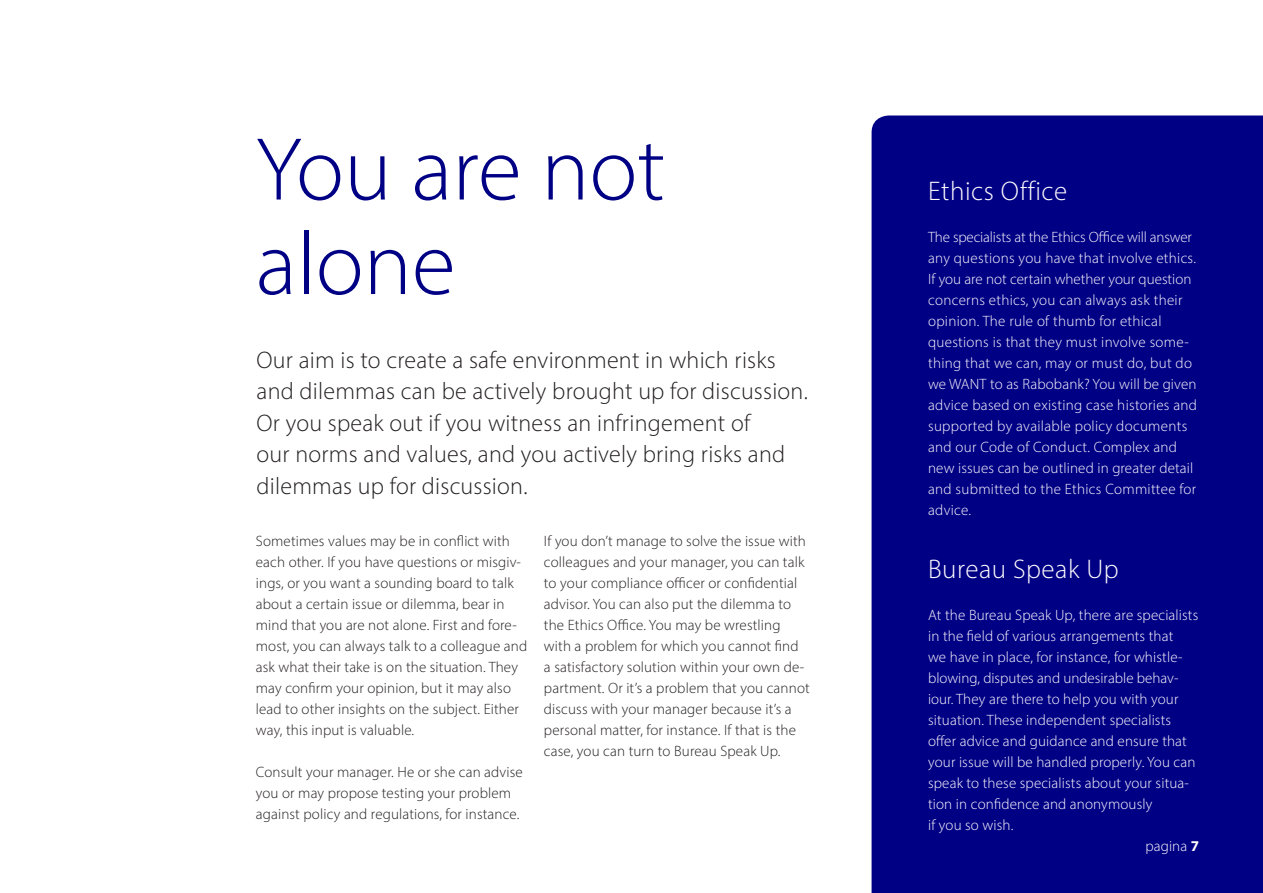
<style>
.page{position:relative;width:1263px;height:893px;background:#fff}
.page>*{position:absolute;margin:0;border:0;box-sizing:border-box;transform-origin:0 0}
.t1{font:300 90px/94.5px "Myriad Pro";color:#000085}
.t2{font:300 27px "Myriad Pro";letter-spacing:.02em;color:#fffdfe}
.t3{font:300 24px/31.5px "Myriad Pro";letter-spacing:.01em;color:#231f20}
.t4{font:300 15px/21px "Myriad Pro";letter-spacing:.01em;color:#fffdfe}
.t5{font:300 15px/21px "Myriad Pro";letter-spacing:.01em;color:#231f20}
.s1{font-weight:700}
</style>
<div class="page">
<div style="left:871px;top:116px;width:392px;height:777px;background:#000085"></div>
<p class="t1" style="left:256px;top:121px;width:411px">You are not alone</p>
<p class="t3" style="left:257px;top:344px;width:553px">Our aim is to create a safe environment in which risks and dilemmas can be actively brought up for discussion.<br>Or you speak out if you witness an infringement of<br>our norms and values, and you actively bring risks and dilemmas up for discussion.</p>
<p class="t5" style="left:256px;top:530px;width:273px">Sometimes values may be in conflict with each other. If you have questions or misgiv&shy;ings, or you want a sounding board to talk about a certain issue or dilemma, bear in mind that you are not alone. First and fore&shy;most, you can always talk to a colleague and ask what their take is on the situation. They may confirm your opinion, but it may also lead to other insights on the subject. Either way, this input is valuable.</p>
<p class="t5" style="left:256px;top:761px;width:268px">Consult your manager. He or she can advise you or may propose testing your problem against policy and regulations, for instance.</p>
<p class="t5" style="left:544px;top:530px;width:267px">If you don’t manage to solve the issue with colleagues and your manager, you can talk to your compliance officer or confidential advisor. You can also put the dilemma to the Ethics Office. You may be wrestling with a problem for which you cannot find<br>a satisfactory solution within your own de&shy;partment. Or it’s a problem that you cannot discuss with your manager because it’s a personal matter, for instance. If that is the case, you can turn to Bureau Speak Up.</p>
<p class="t2" style="left:928px;top:174px;width:141px">Ethics Office</p>
<p class="t4" style="left:928px;top:226px;width:270px">The specialists at the Ethics Office will answer any questions you have that involve ethics.<br>If you are not certain whether your question concerns ethics, you can always ask their opinion. The rule of thumb for ethical questions is that they must involve some&shy;thing that we can, may or must do, but do we WANT to as Rabobank? You will be given advice based on existing case histories and supported by available policy documents and our Code of Conduct. Complex and new issues can be outlined in greater detail and submitted to the Ethics Committee for advice.</p>
<p class="t2" style="left:928px;top:552px;width:192px">Bureau Speak Up</p>
<p class="t4" style="left:928px;top:604px;width:272px">At the Bureau Speak Up, there are specialists in the field of various arrangements that<br>we have in place, for instance, for whistle&shy;blowing, disputes and undesirable behav&shy;iour. They are there to help you with your situation. These independent specialists offer advice and guidance and ensure that your issue will be handled properly. You can speak to these specialists about your situa&shy;tion in confidence and anonymously<br>if you so wish.</p>
<p class="t4" style="left:1145px;top:835px;width:55px">pagina <span class="s1">7</span></p>
</div>
